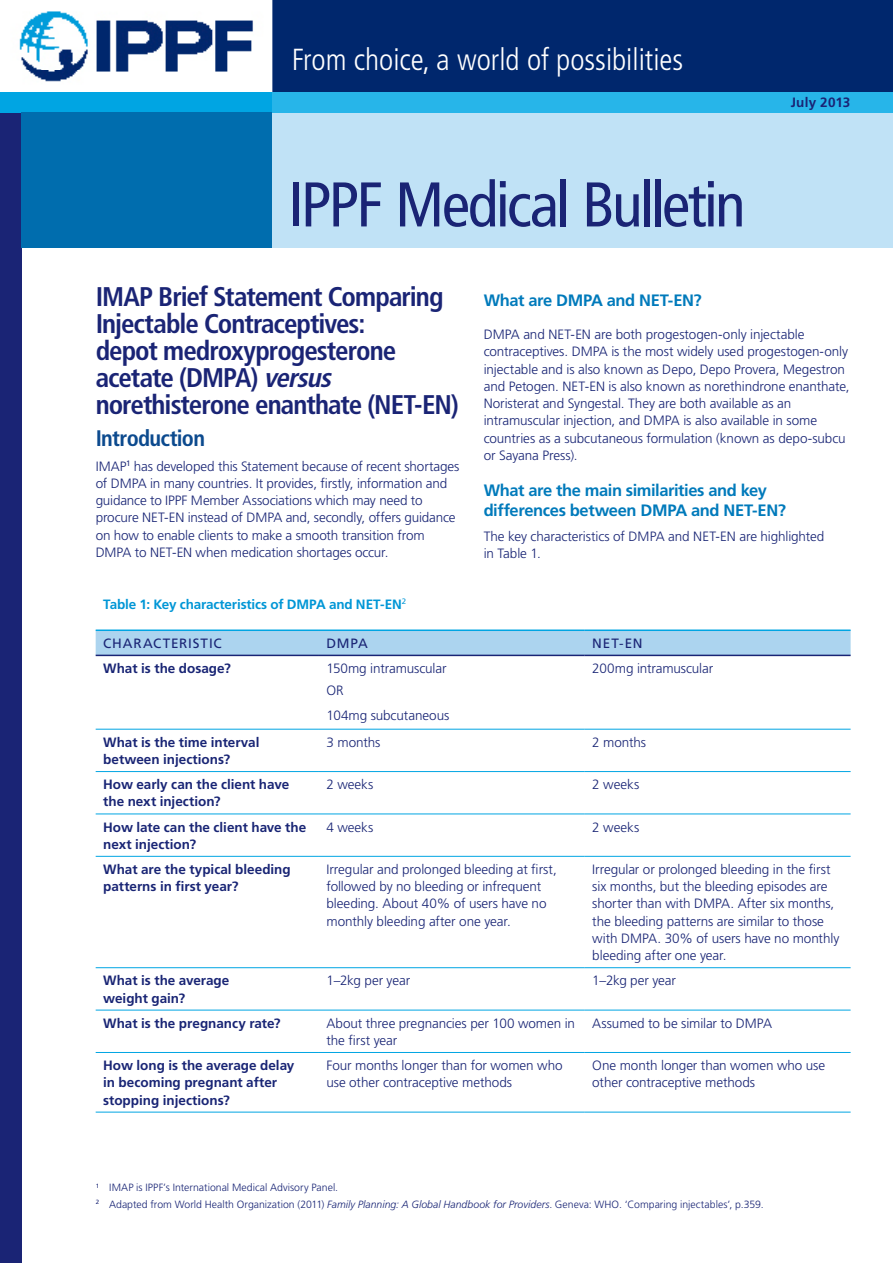
<style>
.page{position:relative;width:893px;height:1263px;background:#fff}
.page>*{position:absolute;margin:0;border:0;box-sizing:border-box;transform-origin:0 0}
.t1{font:condensed 63px "Frutiger LT Std";letter-spacing:-.04em;color:#1a2475}
.t2{font:300 condensed 30.45px "Frutiger LT Std";color:#fff}
.t3{font:700 condensed 27px/27px "Frutiger LT Std";letter-spacing:-.035em;color:#1a2475}
.t4{font:700 condensed 22.5px "Frutiger LT Std";letter-spacing:-.03em;color:#0c4a8e}
.t5{font:700 16.5px/19.5px "Frutiger LT Std";letter-spacing:-.025em;color:#007abb}
.t6{font:300 13.5px/17.2px "Frutiger LT Std";letter-spacing:-.01em;color:#192575}
.t7{font:700 13.5px/17.2px "Frutiger LT Std";color:#192575}
.t8{font:700 13.5px "Frutiger LT Std";letter-spacing:-.01em;color:#0096d6}
.t9{font:13.5px "Frutiger LT Std";letter-spacing:.065em;color:#1a2475}
.t10{font:700 13.5px "Frutiger LT Std";letter-spacing:.015em;color:#1a2475}
.t11{font:300 10.5px/16.5px "Frutiger LT Std";color:#192575}
.s1{font-style:italic}
</style>
<div class="page">
<div style="left:96px;top:631px;width:755px;height:24px;background:#acd4ef"></div>
<hr style="left:96px;top:629px;width:223px;height:2px;background:#00a5e3">
<hr style="left:319px;top:629px;width:266px;height:2px;background:#00a5e3">
<hr style="left:585px;top:629px;width:266px;height:2px;background:#00a5e3">
<hr style="left:96px;top:814px;width:223px;height:1px;background:#00a5e3">
<hr style="left:319px;top:814px;width:266px;height:1px;background:#00a5e3">
<hr style="left:585px;top:814px;width:266px;height:1px;background:#00a5e3">
<hr style="left:96px;top:856px;width:223px;height:1px;background:#00a5e3">
<hr style="left:319px;top:856px;width:266px;height:1px;background:#00a5e3">
<hr style="left:585px;top:856px;width:266px;height:1px;background:#00a5e3">
<hr style="left:96px;top:967px;width:223px;height:1px;background:#00a5e3">
<hr style="left:319px;top:967px;width:266px;height:1px;background:#00a5e3">
<hr style="left:585px;top:967px;width:266px;height:1px;background:#00a5e3">
<hr style="left:96px;top:1010px;width:223px;height:1px;background:#00a5e3">
<hr style="left:319px;top:1010px;width:266px;height:1px;background:#00a5e3">
<hr style="left:585px;top:1010px;width:266px;height:1px;background:#00a5e3">
<hr style="left:96px;top:1052px;width:223px;height:1px;background:#00a5e3">
<hr style="left:319px;top:1052px;width:266px;height:1px;background:#00a5e3">
<hr style="left:585px;top:1052px;width:266px;height:1px;background:#00a5e3">
<hr style="left:96px;top:1112px;width:223px;height:1px;background:#00a5e3">
<hr style="left:319px;top:1112px;width:266px;height:1px;background:#00a5e3">
<hr style="left:585px;top:1112px;width:266px;height:1px;background:#00a5e3">
<hr style="left:96px;top:655px;width:223px;height:1px;background:#1a2475">
<hr style="left:319px;top:655px;width:266px;height:1px;background:#1a2475">
<hr style="left:585px;top:655px;width:266px;height:1px;background:#1a2475">
<hr style="left:319px;top:729px;width:266px;height:1px;background:#00a5e3">
<hr style="left:585px;top:729px;width:266px;height:1px;background:#00a5e3">
<hr style="left:319px;top:771px;width:266px;height:1px;background:#00a5e3">
<hr style="left:585px;top:771px;width:266px;height:1px;background:#00a5e3">
<hr style="left:96px;top:729px;width:223px;height:1px;background:#00a5e3">
<hr style="left:96px;top:771px;width:223px;height:1px;background:#00a5e3">
<div style="left:272px;top:113px;width:621px;height:135px;background:#c0e2f6"></div>
<div style="left:0;top:113px;width:21px;height:1150px;background:#1a2475"></div>
<div style="left:0;top:91px;width:272px;height:22px;background:#00a5e3"></div>
<div style="left:21px;top:113px;width:251px;height:135px;background:#006dae"></div>
<div style="left:272px;top:91px;width:621px;height:22px;background:#27b5e9"></div>
<img style="left:19px;top:0;width:874px;height:91px">
<h2 class="t2" style="left:292px;top:42px;width:393px">From choice, a world of possibilities</h2>
<h1 class="t1" style="left:288px;top:168px;width:459px">IPPF Medical Bulletin</h1>
<p class="t10" style="left:791px;top:94px;width:61px">July 2013</p>
<h3 class="t3" style="left:96px;top:283px;width:365px">IMAP Brief Statement Comparing<br>Injectable Contraceptives:<br>depot medroxyprogesterone acetate (DMPA) <span class="s1">versus </span>norethisterone enanthate (NET-EN)</h3>
<h3 class="t4" style="left:96px;top:424px;width:111px">Introduction</h3>
<p class="t6" style="left:96px;top:458px;width:365px">IMAP<sup>1</sup> has developed this Statement because of recent shortages of DMPA in many countries. It provides, firstly, information and guidance to IPPF Member Associations which may need to procure NET-EN instead of DMPA and, secondly, offers guidance on how to enable clients to make a smooth transition from DMPA to NET-EN when medication shortages occur.</p>
<p class="t5" style="left:484px;top:291px;width:220px">What are DMPA and NET-EN?</p>
<p class="t6" style="left:484px;top:326px;width:367px">DMPA and NET-EN are both progestogen-only injectable contraceptives. DMPA is the most widely used progestogen-only injectable and is also known as Depo, Depo Provera, Megestron and Petogen. NET-EN is also known as norethindrone enanthate, Noristerat and Syngestal. They are both available as an intramuscular injection, and DMPA is also available in some countries as a subcutaneous formulation (known as depo-subcu or Sayana Press).</p>
<p class="t5" style="left:484px;top:481px;width:304px">What are the main similarities and key differences between DMPA and NET-EN?</p>
<p class="t6" style="left:484px;top:528px;width:342px">The key characteristics of DMPA and NET-EN are highlighted in Table 1.</p>
<p class="t8" style="left:103px;top:596px;width:305px">Table 1: Key characteristics of DMPA and NET-EN<sup>2</sup></p>
<p class="t9" style="left:103px;top:635px;width:120px">CHARACTERISTIC</p>
<p class="t9" style="left:326px;top:635px;width:43px">DMPA</p>
<p class="t9" style="left:592px;top:635px;width:52px">NET-EN</p>
<p class="t7" style="left:103px;top:660px;width:129px">What is the dosage?</p>
<p class="t6" style="left:326px;top:658px;width:122px;line-height:21.6px">150mg intramuscular<br>OR</p>
<p class="t6" style="left:326px;top:707px;width:124px">104mg subcutaneous</p>
<p class="t6" style="left:592px;top:660px;width:122px">200mg intramuscular</p>
<p class="t7" style="left:103px;top:733px;width:158px">What is the time interval between injections?</p>
<p class="t6" style="left:326px;top:734px;width:55px">3 months</p>
<p class="t6" style="left:592px;top:734px;width:55px">2 months</p>
<p class="t7" style="left:103px;top:776px;width:188px">How early can the client have the next injection?</p>
<p class="t6" style="left:326px;top:776px;width:49px">2 weeks</p>
<p class="t6" style="left:592px;top:776px;width:49px">2 weeks</p>
<p class="t7" style="left:103px;top:818px;width:205px">How late can the client have the next injection?</p>
<p class="t6" style="left:326px;top:818px;width:49px">4 weeks</p>
<p class="t6" style="left:592px;top:818px;width:49px">2 weeks</p>
<p class="t7" style="left:103px;top:861px;width:189px">What are the typical bleeding patterns in first year?</p>
<p class="t6" style="left:326px;top:861px;width:232px">Irregular and prolonged bleeding at first, followed by no bleeding or infrequent bleeding. About 40% of users have no monthly bleeding after one year.</p>
<p class="t6" style="left:592px;top:861px;width:249px">Irregular or prolonged bleeding in the first six months, but the bleeding episodes are shorter than with DMPA. After six months, the bleeding patterns are similar to those with DMPA. 30% of users have no monthly bleeding after one year.</p>
<p class="t7" style="left:103px;top:972px;width:128px">What is the average weight gain?</p>
<p class="t6" style="left:326px;top:972px;width:85px">1–2kg per year</p>
<p class="t6" style="left:592px;top:972px;width:85px">1–2kg per year</p>
<p class="t7" style="left:103px;top:1014px;width:179px">What is the pregnancy rate?</p>
<p class="t6" style="left:326px;top:1015px;width:250px">About three pregnancies per 100 women in the first year</p>
<p class="t6" style="left:592px;top:1015px;width:181px">Assumed to be similar to DMPA</p>
<p class="t7" style="left:103px;top:1057px;width:193px">How long is the average delay in becoming pregnant after stopping injections?</p>
<p class="t6" style="left:326px;top:1057px;width:238px">Four months longer than for women who use other contraceptive methods</p>
<p class="t6" style="left:592px;top:1057px;width:234px">One month longer than women who use other contraceptive methods</p>
<p class="t11" style="left:96px;top:1179px;width:670px"><sup>1</sup> IMAP is IPPF’s International Medical Advisory Panel.<br><sup>2</sup> Adapted from World Health Organization (2011) <span class="s1">Family Planning: A Global Handbook for Providers</span>. Geneva: WHO. ‘Comparing injectables’, p.359.</p>
</div>
